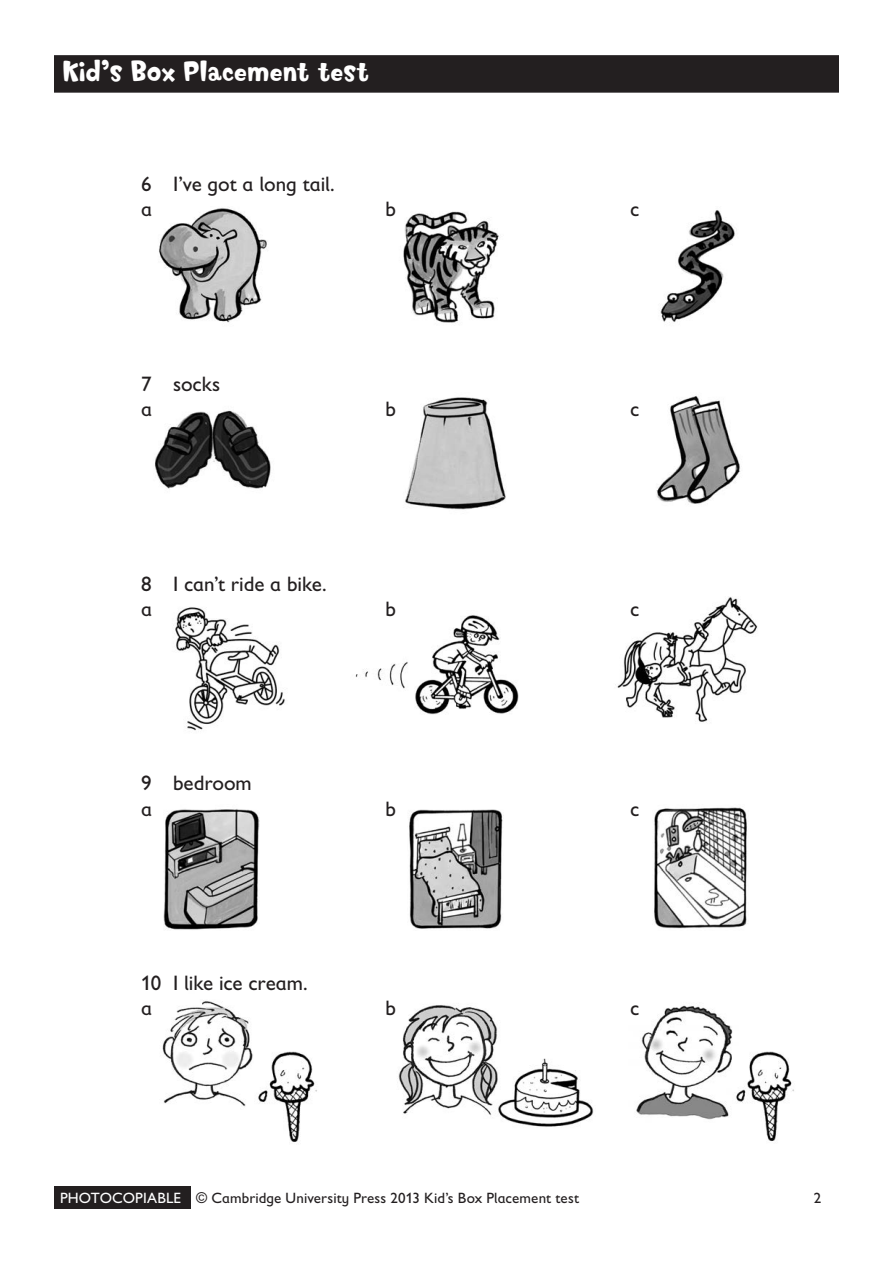
<style>
.page{position:relative;width:893px;height:1263px;background:#fff}
.page>*{position:absolute;margin:0;border:0;box-sizing:border-box;transform-origin:0 0}
.t1{font:27px "Softie";letter-spacing:-.005em;color:#fff}
.t2{font:21px "Gill Sans Infant Std";color:#231f20}
.t3{font:15px "Gill Sans Infant Std";letter-spacing:.01em;color:#231f20}
.t4{font:15px "Gill Sans Infant Std";letter-spacing:.01em;color:#fff}
</style>
<div class="page">
<div style="left:54px;top:1187px;width:136px;height:22px;background:#231f20"></div>
<div style="left:54px;top:55px;width:785px;height:38px;background:#231f20"></div>
<img style="left:159px;top:207px;width:108px;height:116px">
<img style="left:403px;top:211px;width:96px;height:112px">
<img style="left:660px;top:210px;width:77px;height:112px">
<img style="left:155px;top:410px;width:116px;height:79px">
<img style="left:405px;top:397px;width:101px;height:113px">
<img style="left:656px;top:396px;width:84px;height:108px">
<img style="left:175px;top:607px;width:110px;height:124px">
<img style="left:355px;top:615px;width:164px;height:100px">
<img style="left:615px;top:597px;width:143px;height:125px">
<img style="left:163px;top:809px;width:96px;height:121px">
<img style="left:409px;top:809px;width:94px;height:120px">
<img style="left:654px;top:807px;width:93px;height:122px">
<img style="left:162px;top:1000px;width:91px;height:107px">
<img style="left:398px;top:1005px;width:100px;height:111px">
<img style="left:636px;top:1005px;width:97px;height:115px">
<img style="left:258px;top:1051px;width:59px;height:91px">
<img style="left:495px;top:1053px;width:99px;height:74px">
<img style="left:732px;top:1046px;width:62px;height:95px">
<p class="t1" style="left:63px;top:54px;width:308px">Kid’s Box Placement test</p>
<p class="t2" style="left:141px;top:172px;width:195px">6 I’ve got a long tail.</p>
<p class="t2" style="left:141px;top:197px;width:12px">a</p>
<p class="t2" style="left:386px;top:197px;width:12px">b</p>
<p class="t2" style="left:630px;top:197px;width:11px">c</p>
<p class="t2" style="left:141px;top:371px;width:81px">7 socks</p>
<p class="t2" style="left:141px;top:397px;width:12px">a</p>
<p class="t2" style="left:386px;top:397px;width:12px">b</p>
<p class="t2" style="left:630px;top:397px;width:11px">c</p>
<p class="t2" style="left:141px;top:571px;width:187px">8 I can’t ride a bike.</p>
<p class="t2" style="left:141px;top:597px;width:12px">a</p>
<p class="t2" style="left:386px;top:597px;width:12px">b</p>
<p class="t2" style="left:630px;top:597px;width:11px">c</p>
<p class="t2" style="left:141px;top:771px;width:112px">9 bedroom</p>
<p class="t2" style="left:141px;top:796px;width:12px">a</p>
<p class="t2" style="left:386px;top:796px;width:12px">b</p>
<p class="t2" style="left:630px;top:796px;width:11px">c</p>
<p class="t2" style="left:141px;top:971px;width:168px">10 I like ice cream.</p>
<p class="t2" style="left:141px;top:996px;width:12px">a</p>
<p class="t2" style="left:386px;top:996px;width:12px">b</p>
<p class="t2" style="left:630px;top:996px;width:11px">c</p>
<p class="t4" style="left:60px;top:1189px;width:123px">PHOTOCOPIABLE</p>
<p class="t3" style="left:196px;top:1189px;width:384px">© Cambridge University Press 2013 Kid’s Box Placement test</p>
<p class="t3" style="left:814px;top:1190px;width:9px">2</p>
</div>
